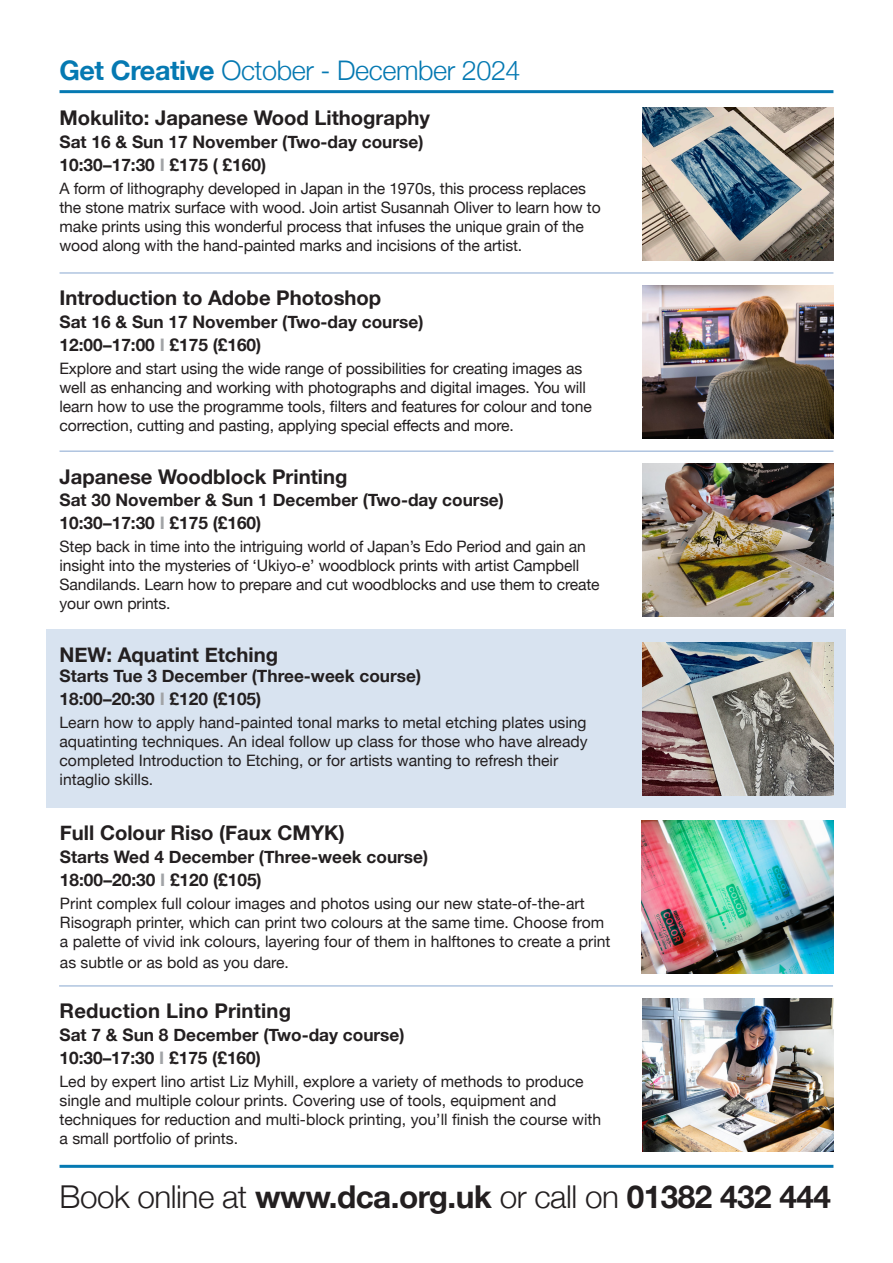
<style>
.page{position:relative;width:893px;height:1263px;background:#fff}
.page>*{position:absolute;margin:0;border:0;box-sizing:border-box;transform-origin:0 0}
.t1{font:700 31.5px "Helvetica Neue";letter-spacing:-.015em;color:#231f20}
.t2{font:300 27px "Helvetica Neue";letter-spacing:-.015em;color:#0579b2}
.t3{font:700 20.25px "Helvetica Neue";color:#231f20}
.t4{font:700 17.25px "Helvetica Neue";color:#231f20}
.t5{font:15.75px/18.9px "Helvetica Neue";letter-spacing:-.01em;color:#231f20}
.s1{font-weight:700}
.s2{color:#a1a3a6}
.s3{font-weight:300}
</style>
<div class="page">
<div style="left:47px;top:629px;width:799px;height:178px;background:#d8e3f0"></div>
<hr style="left:60px;top:1165px;width:773px;height:3px;background:#0579b2">
<hr style="left:60px;top:450px;width:773px;height:2px;background:#aec3df">
<hr style="left:59px;top:985px;width:774px;height:2px;background:#aec3df">
<hr style="left:60px;top:90px;width:773px;height:3px;background:#0579b2">
<hr style="left:60px;top:272px;width:773px;height:2px;background:#aec3df">
<img style="left:642px;top:642px;width:191px;height:153px">
<img style="left:642px;top:107px;width:191px;height:153px">
<img style="left:642px;top:286px;width:191px;height:153px">
<img style="left:642px;top:464px;width:191px;height:153px">
<img style="left:642px;top:820px;width:191px;height:153px">
<img style="left:642px;top:998px;width:191px;height:153px">
<p class="t2" style="left:60px;top:49px;width:463px"><span class="s1">Get Creative</span> October - December 2024</p>
<p class="t3" style="left:60px;top:102px;width:372px">Mokulito: Japanese Wood Lithography</p>
<p class="t4" style="left:60px;top:129px;width:365px">Sat 16 &amp; Sun 17 November (Two-day course)</p>
<p class="t4" style="left:60px;top:151px;width:208px">10:30–17:30 <span class="s2">I</span> £175 ( £160)</p>
<p class="t5" style="left:60px;top:180px;width:543px">A form of lithography developed in Japan in the 1970s, this process replaces the stone matrix surface with wood. Join artist Susannah Oliver to learn how to make prints using this wonderful process that infuses the unique grain of the wood along with the hand-painted marks and incisions of the artist.</p>
<p class="t3" style="left:60px;top:282px;width:323px">Introduction to Adobe Photoshop</p>
<p class="t4" style="left:60px;top:308px;width:365px">Sat 16 &amp; Sun 17 November (Two-day course)</p>
<p class="t4" style="left:60px;top:331px;width:203px">12:00–17:00 <span class="s2">I</span> £175 (£160)</p>
<p class="t5" style="left:60px;top:360px;width:534px">Explore and start using the wide range of possibilities for creating images as well as enhancing and working with photographs and digital images. You will learn how to use the programme tools, filters and features for colour and tone correction, cutting and pasting, applying special effects and more.</p>
<p class="t3" style="left:60px;top:460px;width:289px">Japanese Woodblock Printing</p>
<p class="t4" style="left:60px;top:487px;width:446px">Sat 30 November &amp; Sun 1 December (Two-day course)</p>
<p class="t4" style="left:60px;top:510px;width:203px">10:30–17:30 <span class="s2">I</span> £175 (£160)</p>
<p class="t5" style="left:60px;top:538px;width:542px">Step back in time into the intriguing world of Japan’s Edo Period and gain an insight into the mysteries of ‘Ukiyo-e’ woodblock prints with artist Campbell Sandilands. Learn how to prepare and cut woodblocks and use them to create your own prints.</p>
<p class="t3" style="left:60px;top:639px;width:220px">NEW: Aquatint Etching</p>
<p class="t4" style="left:60px;top:663px;width:363px">Starts Tue 3 December (Three-week course)</p>
<p class="t4" style="left:60px;top:686px;width:203px">18:00–20:30 <span class="s2">I</span> £120 (£105)</p>
<p class="t5" style="left:60px;top:714px;width:530px">Learn how to apply hand-painted tonal marks to metal etching plates using aquatinting techniques. An ideal follow up class for those who have already completed Introduction to Etching, or for artists wanting to refresh their intaglio skills.</p>
<p class="t3" style="left:60px;top:817px;width:286px">Full Colour Riso (Faux CMYK)</p>
<p class="t4" style="left:60px;top:843px;width:370px">Starts Wed 4 December (Three-week course)</p>
<p class="t4" style="left:60px;top:866px;width:203px">18:00–20:30 <span class="s2">I</span> £120 (£105)</p>
<p class="t5" style="left:60px;top:895px;width:552px">Print complex full colour images and photos using our new state-of-the-art<br>Risograph printer, which can print two colours at the same time. Choose from a palette of vivid ink colours, layering four of them in halftones to create a print</p>
<p class="t5" style="left:60px;top:954px;width:230px">as subtle or as bold as you dare.</p>
<p class="t3" style="left:60px;top:995px;width:233px">Reduction Lino Printing</p>
<p class="t4" style="left:60px;top:1021px;width:347px">Sat 7 &amp; Sun 8 December (Two-day course)</p>
<p class="t4" style="left:60px;top:1044px;width:203px">10:30–17:30 <span class="s2">I</span> £175 (£160)</p>
<p class="t5" style="left:60px;top:1073px;width:543px">Led by expert lino artist Liz Myhill, explore a variety of methods to produce single and multiple colour prints. Covering use of tools, equipment and techniques for reduction and multi-block printing, you’ll finish the course with a small portfolio of prints.</p>
<p class="t1" style="left:60px;top:1172px;width:773px"><span class="s3">Book online at</span> www.dca.org.uk <span class="s3">or call on</span> 01382 432 444</p>
</div>
